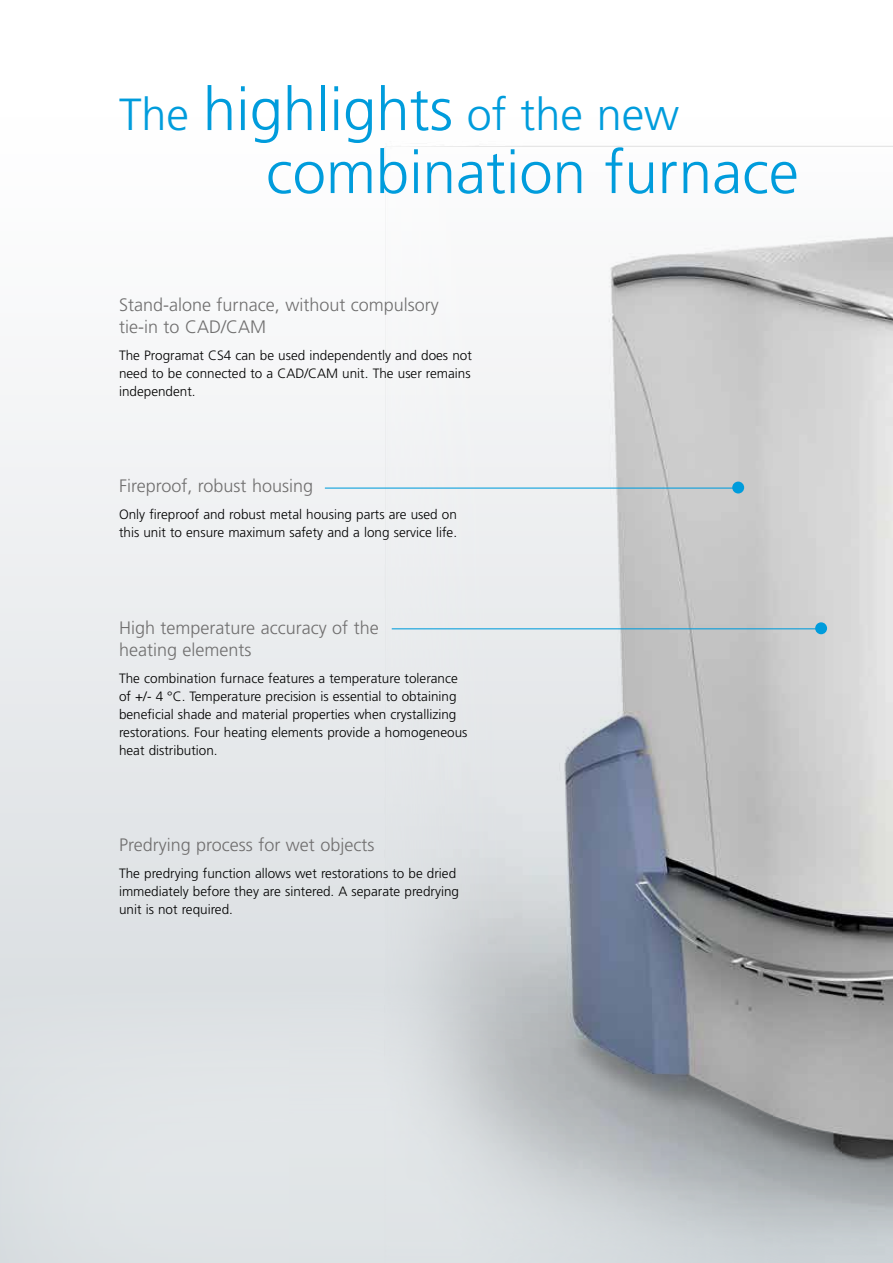
<style>
.page{position:relative;width:893px;height:1263px;background:#fff}
.page>*{position:absolute;margin:0;border:0;box-sizing:border-box;transform-origin:0 0}
.t1{font:300 60px "Frutiger";color:#009cdc}
.t2{font:300 45px "Frutiger";color:#009cdc}
.t3{font:300 18px/21.6px "Frutiger";color:#706f6f}
.t4{font:300 13.5px/18px "Frutiger";color:#000}
.s1{font-size:60px}
</style>
<div class="page">
<svg style="left:0;top:395px;width:289px;height:589px"></svg>
<div style="left:0;top:984px;width:812px;height:279px;background:#dfe3e6"></div>
<img style="left:289px;top:146px;width:604px;height:1117px">
<img style="left:565px;top:236px;width:328px;height:923px">
<div style="left:815px;top:622px;width:12px;height:12px;background:#009cdc;border-radius:50%"></div>
<hr style="left:392px;top:628px;width:429px;height:1px;background:#009cdc">
<div style="left:732px;top:482px;width:12px;height:11px;background:#009cdc;border-radius:50%"></div>
<hr style="left:325px;top:488px;width:413px;height:1px;background:#009cdc">
<h2 class="t2" style="left:119px;top:89px;width:562px">The <span class="s1">highlights</span> of the new</h2>
<h1 class="t1" style="left:266px;top:138px;width:534px">combination furnace</h1>
<h3 class="t3" style="left:119px;top:294px;width:321px">Stand-alone furnace, without compulsory tie-in to CAD/CAM</h3>
<p class="t4" style="left:119px;top:346px;width:354px;text-align:justify">The Programat CS4 can be used independently and does not need to be connected to a CAD/CAM unit. The user remains independent.</p>
<h3 class="t3" style="left:119px;top:476px;width:196px">Fireproof, robust housing</h3>
<p class="t4" style="left:119px;top:506px;width:340px">Only fireproof and robust metal housing parts are used on this unit to ensure maximum safety and a long service life.</p>
<h3 class="t3" style="left:119px;top:617px;width:261px">High temperature accuracy of the heating elements</h3>
<p class="t4" style="left:119px;top:669px;width:350px">The combination furnace features a temperature tolerance of +/- 4 °C. Temperature precision is essential to obtaining beneficial shade and material properties when crystallizing restorations. Four heating elements provide a homogeneous heat distribution.</p>
<h3 class="t3" style="left:119px;top:834px;width:257px">Predrying process for wet objects</h3>
<p class="t4" style="left:119px;top:865px;width:341px">The predrying function allows wet restorations to be dried immediately before they are sintered. A separate predrying unit is not required.</p>
</div>
